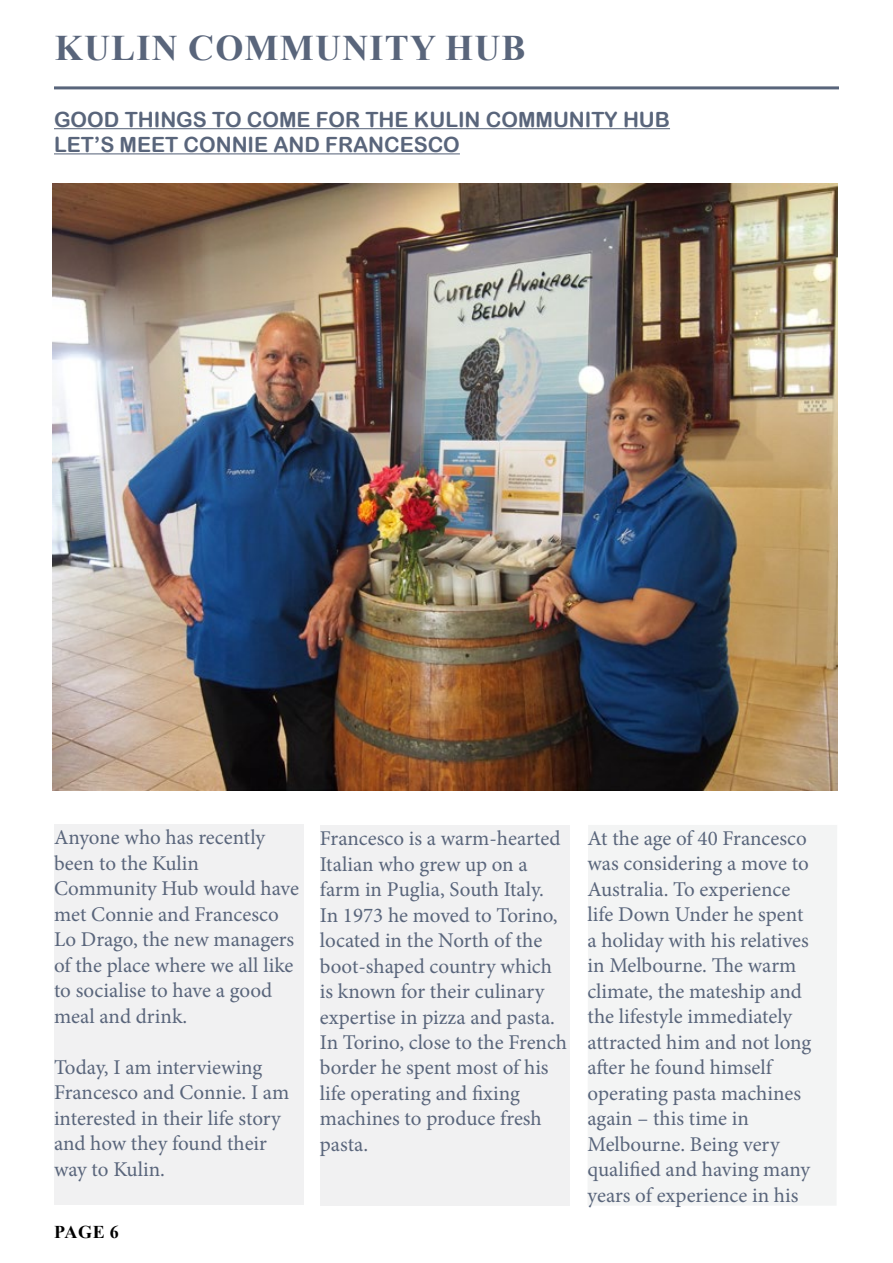
<style>
.page{position:relative;width:893px;height:1263px;background:#fff}
.page>*{position:absolute;margin:0;border:0;box-sizing:border-box;transform-origin:0 0}
.t1{font:700 36px "Times New Roman";letter-spacing:.035em;color:#59657b}
.t2{font:21px/25.5px "Minion Pro";color:#59657b}
.t3{font:21px/25.2px "Arial Rounded MT Bold";color:#59657b}
.t4{font:700 18px "Times New Roman";color:#000}
</style>
<div class="page">
<div style="left:54px;top:825px;width:250px;height:380px;background:#f1f1f2"></div>
<div style="left:320px;top:825px;width:249px;height:381px;background:#f1f1f2"></div>
<div style="left:588px;top:825px;width:249px;height:380px;background:#f3f4f4"></div>
<hr style="left:54px;top:86px;width:785px;height:3px;background:#59657b">
<hr style="left:54px;top:128px;width:616px;height:1px;background:#59657b">
<hr style="left:54px;top:153px;width:406px;height:1px;background:#59657b">
<img style="left:52px;top:183px;width:785px;height:607px">
<h1 class="t1" style="left:55px;top:22px;width:472px">KULIN COMMUNITY HUB</h1>
<p class="t3" style="left:54px;top:106px;width:617px">GOOD THINGS TO COME FOR THE KULIN COMMUNITY HUB<br>LET’S MEET CONNIE AND FRANCESCO</p>
<p class="t2" style="left:54px;top:825px;width:246px">Anyone who has recently been to the Kulin<br>Community Hub would have met Connie and Francesco<br>Lo Drago, the new managers of the place where we all like to socialise to have a good meal and drink.</p>
<p class="t2" style="left:54px;top:1054px;width:237px">Today, I am interviewing<br>Francesco and Connie. I am interested in their life story and how they found their way to Kulin.</p>
<p class="t4" style="left:54px;top:1219px;width:66px">PAGE 6</p>
<p class="t2" style="left:320px;top:826px;width:249px">Francesco is a warm-hearted<br>Italian who grew up on a farm in Puglia, South Italy.<br>In 1973 he moved to Torino, located in the North of the boot-shaped country which is known for their culinary expertise in pizza and pasta.<br>In Torino, close to the French border he spent most of his life operating and fixing machines to produce fresh pasta.</p>
<p class="t2" style="left:587px;top:825px;width:225px">At the age of 40 Francesco was considering a move to<br>Australia. To experience life Down Under he spent a holiday with his relatives in Melbourne. The warm climate, the mateship and the lifestyle immediately attracted him and not long after he found himself operating pasta machines again – this time in<br>Melbourne. Being very qualified and having many years of experience in his</p>
</div>
